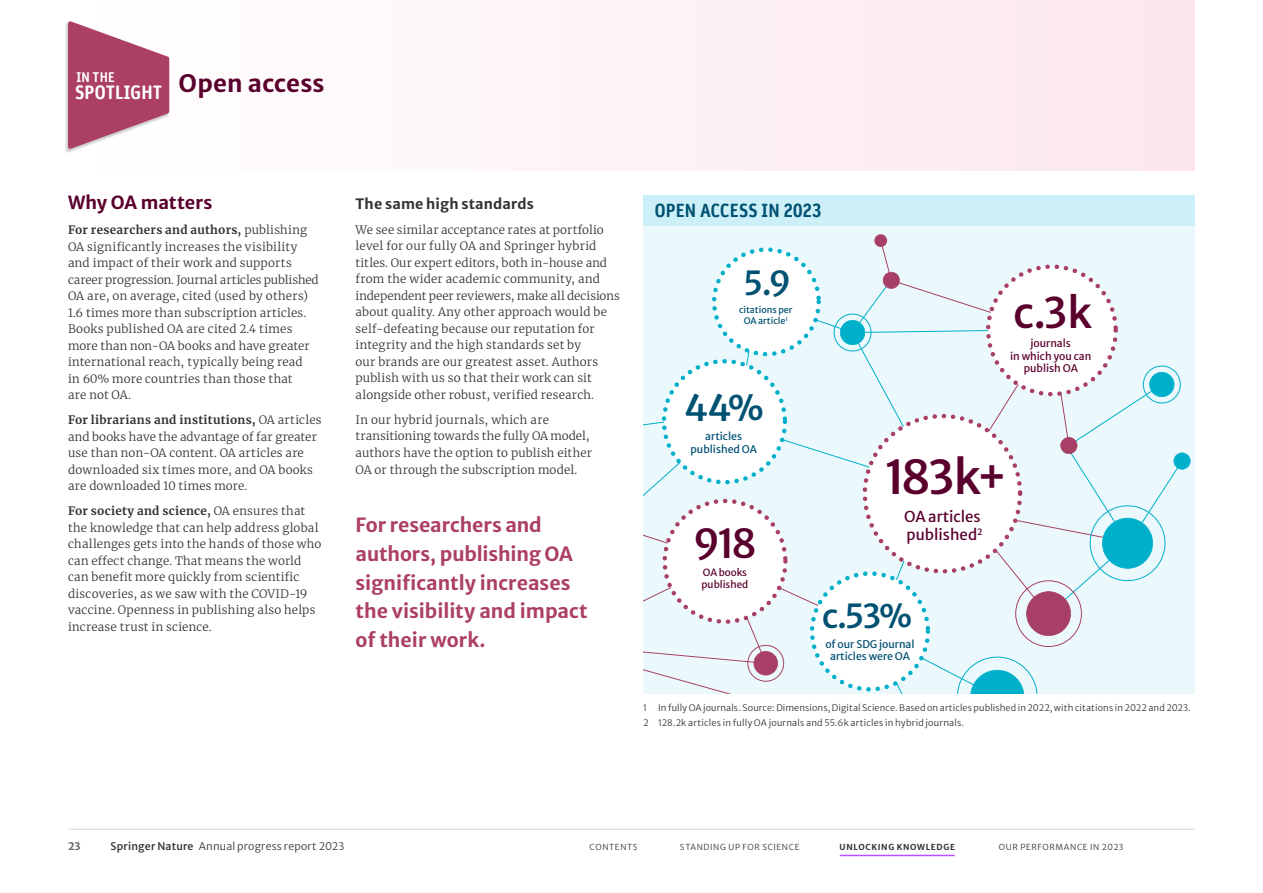
<style>
.page{position:relative;width:1263px;height:893px;background:#fff}
.page>*{position:absolute;margin:0;border:0;box-sizing:border-box;transform-origin:0 0}
.t1{font:500 46.5px "Merriweather Sans";color:#5a002d}
.t2{font:500 42px "Merriweather Sans";color:#5a002d}
.t3{font:500 39.75px "Merriweather Sans";color:#5a002d}
.t4{font:500 36px "Merriweather Sans";color:#005172}
.t5{font:500 33px "Merriweather Sans";color:#005172}
.SN23_spot_head_26_off{font:700 24px "Merriweather Sans";letter-spacing:.005em;color:#5a002d}
.SN23_spot_H2_12_off{font:700 19.5px/28.8px "Merriweather Sans";letter-spacing:-.005em;color:#ac3f66}
.SN23_PO_13{font:700 condensed 18.3px "Daytona Pro";letter-spacing:.02em;color:#fff}
.SN23_PO_13-2{font:700 condensed 18px "Daytona Pro";letter-spacing:.01em;color:#005172}
.SN23_spot_H2_12_off-2{font:700 18px "Merriweather Sans";color:#5a002d}
.t6{font:15px/18px "Merriweather Sans";color:#5a002d}
.SN23_spot_H3_9_5_off{font:700 14.25px "Merriweather Sans";letter-spacing:.015em;color:#333}
.SN23_PO_13-3{font:700 condensed 13.35px "Daytona Pro";color:#fff}
.SN23_spot_body_7_75_off{font:300 11.7px/16.5px "Merriweather";letter-spacing:.015em;color:#333}
.t7{font:10.5px/12.6px "Merriweather Sans";color:#005172;text-align:center}
.t8{font:300 10.5px "Merriweather Sans";letter-spacing:.02em;color:#333}
.t9{font:10.5px/12.6px "Merriweather Sans";color:#5a002d;text-align:center}
.t10{font:700 10.5px "Merriweather Sans";color:#666}
.t11{font:9.9px/11.9px "Merriweather Sans";color:#5a002d}
.t12{font:300 9px/15.5px "Merriweather Sans";letter-spacing:.015em;color:#333}
.t13{font:9px/10.8px "Merriweather Sans";color:#005172;text-align:center}
.t14{font:300 8.25px "Merriweather Sans";letter-spacing:.075em;color:#333}
.t15{font:700 8.25px "Merriweather Sans";letter-spacing:.08em;color:#333}
.s1{font-weight:700}
.s2{font-weight:500}
</style>
<div class="page">
<div style="left:68px;top:0;width:1127px;height:170px;background:#fef2f6"></div>
<svg style="left:66px;top:17px;width:107px;height:136px"></svg>
<div style="left:643px;top:196px;width:552px;height:30px;background:#cdf0f8"></div>
<div style="left:643px;top:226px;width:552px;height:467px;background:#ecf9fc"></div>
<svg style="left:643px;top:240px;width:547px;height:453px"></svg>
<div style="left:874px;top:234px;width:13px;height:13px;background:#a83f66;border-radius:50%"></div>
<div style="left:714px;top:250px;width:105px;height:104px;background:#fff;border-radius:50%"></div>
<div style="left:712px;top:247px;width:109px;height:109px;border:4px dashed #00b0ca;border-radius:50%"></div>
<div style="left:812px;top:573px;width:116px;height:116px;background:#fff;border-radius:50%"></div>
<div style="left:810px;top:571px;width:120px;height:121px;border:4px dashed #00b0ca;border-radius:50%"></div>
<div style="left:664px;top:361px;width:121px;height:121px;background:#fff;border-radius:50%"></div>
<div style="left:662px;top:359px;width:125px;height:125px;border:4px dashed #00b0ca;border-radius:50%"></div>
<div style="left:865px;top:416px;width:155px;height:155px;background:#fff;border-radius:50%"></div>
<div style="left:863px;top:414px;width:159px;height:159px;border:4px dashed #a83f66;border-radius:50%"></div>
<div style="left:988px;top:267px;width:128px;height:127px;background:#fff;border-radius:50%"></div>
<div style="left:986px;top:264px;width:132px;height:132px;border:4px dashed #a83f66;border-radius:50%"></div>
<div style="left:665px;top:501px;width:120px;height:121px;background:#fff;border-radius:50%"></div>
<div style="left:662px;top:499px;width:126px;height:125px;border:4px dashed #a83f66;border-radius:50%"></div>
<hr style="left:840px;top:855px;width:115px;height:1px;background:#b950ff">
<hr style="left:68px;top:829px;width:1127px;height:1px;background:#d9d9d9">
<p class="SN23_PO_13-3" style="left:76px;top:68px;width:40px">IN THE</p>
<p class="SN23_PO_13" style="left:75px;top:80px;width:88px">SPOTLIGHT</p>
<h1 class="SN23_spot_head_26_off" style="left:179px;top:61px;width:147px">Open access</h1>
<h1 class="SN23_spot_H2_12_off-2" style="left:68px;top:186px;width:146px">Why OA matters</h1>
<h1 class="SN23_spot_body_7_75_off" style="left:68px;top:221px;width:252px"><span class="s1">For researchers and authors,</span> publishing OA significantly increases the visibility and impact of their work and supports career progression. Journal articles published OA are, on average, cited (used by others)<br>1.6 times more than subscription articles.<br>Books published OA are cited 2.4 times more than non-OA books and have greater international reach, typically being read<br>in 60% more countries than those that<br>are not OA.</h1>
<h1 class="SN23_spot_body_7_75_off" style="left:68px;top:411px;width:255px"><span class="s1">For librarians and institutions,</span> OA articles and books have the advantage of far greater use than non-OA content. OA articles are downloaded six times more, and OA books are downloaded 10 times more.</h1>
<h1 class="SN23_spot_body_7_75_off" style="left:68px;top:502px;width:255px"><span class="s1">For society and science,</span> OA ensures that the knowledge that can help address global challenges gets into the hands of those who can effect change. That means the world can benefit more quickly from scientific discoveries, as we saw with the COVID-19 vaccine. Openness in publishing also helps increase trust in science.</h1>
<h1 class="SN23_spot_H3_9_5_off" style="left:356px;top:191px;width:180px">The same high standards</h1>
<h1 class="SN23_spot_body_7_75_off" style="left:356px;top:221px;width:266px">We see similar acceptance rates at portfolio level for our fully OA and Springer hybrid titles. Our expert editors, both in-house and from the wider academic community, and independent peer reviewers, make all decisions about quality. Any other approach would be self-defeating because our reputation for integrity and the high standards set by<br>our brands are our greatest asset. Authors publish with us so that their work can sit alongside other robust, verified research.</h1>
<h1 class="SN23_spot_body_7_75_off" style="left:356px;top:411px;width:238px">In our hybrid journals, which are transitioning towards the fully OA model, authors have the option to publish either OA or through the subscription model.</h1>
<h1 class="SN23_spot_H2_12_off" style="left:356px;top:508px;width:234px">For researchers and authors, publishing OA significantly increases the visibility and impact of their work.</h1>
<p class="SN23_PO_13-2" style="left:655px;top:199px;width:168px">OPEN ACCESS IN 2023</p>
<p class="t5" style="left:743px;top:254px;width:50px">5.9</p>
<p class="t13" style="left:739px;top:303px;width:55px">citations per<br>OA article<sup>1</sup></p>
<p class="t4" style="left:684px;top:376px;width:82px">44%</p>
<p class="t7" style="left:690px;top:429px;width:68px">articles published OA</p>
<p class="t3" style="left:693px;top:508px;width:66px">918</p>
<p class="t11" style="left:701px;top:565px;width:48px">OA books published</p>
<p class="t2" style="left:1013px;top:275px;width:80px">c.3k</p>
<p class="t9" style="left:1010px;top:336px;width:83px">journals<br>in which you can publish OA</p>
<p class="t1" style="left:884px;top:436px;width:125px">183k+</p>
<p class="t6" style="left:904px;top:506px;width:80px">OA articles published<sup>2</sup></p>
<p class="t5" style="left:822px;top:587px;width:92px">c.53%</p>
<p class="t7" style="left:825px;top:636px;width:91px">of our SDG journal articles were OA</p>
<p class="t12" style="left:643px;top:699px;width:549px">1 In fully OA journals. Source: Dimensions, Digital Science. Based on articles published in 2022, with citations in 2022 and 2023.<br>2 128.2k articles in fully OA journals and 55.6k articles in hybrid journals.</p>
<p class="t10" style="left:68px;top:837px;width:14px">23</p>
<p class="t8" style="left:111px;top:837px;width:235px"><span class="s2">Springer Nature</span> Annual progress report 2023</p>
<p class="t14" style="left:590px;top:840px;width:49px">CONTENTS</p>
<p class="t14" style="left:680px;top:840px;width:121px">STANDING UP FOR SCIENCE</p>
<p class="t15" style="left:840px;top:840px;width:117px">UNLOCKING KNOWLEDGE</p>
<p class="t14" style="left:999px;top:840px;width:126px">OUR PERFORMANCE IN 2023</p>
</div>
